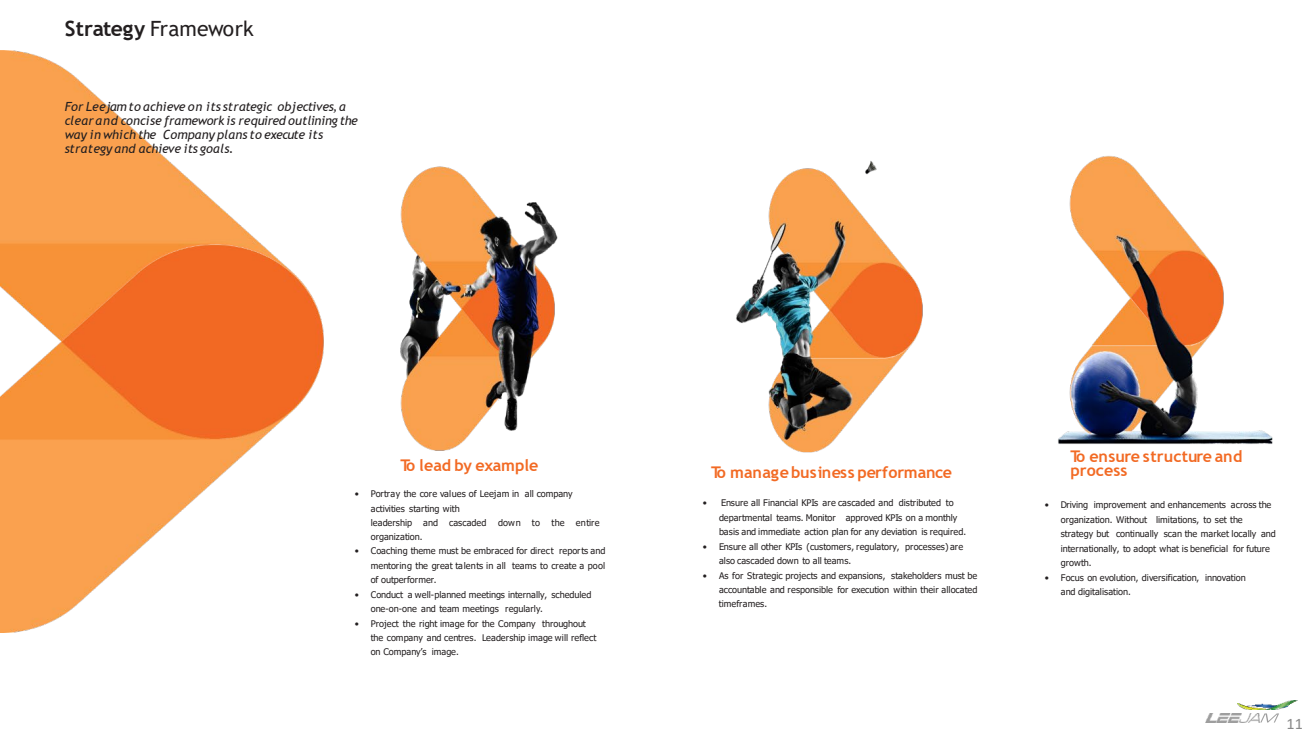
<style>
.page{position:relative;width:1310px;height:738px;background:#fff}
.page>*{position:absolute;margin:0;border:0;box-sizing:border-box;transform-origin:0 0}
.t1{font:21px "Trebuchet MS";letter-spacing:.005em;color:#231f20}
.t2{font:700 16.1px/14px "Trebuchet MS";letter-spacing:-.01em;color:#f26a24}
.t3{font:16.1px "Calibri";color:#898989}
.t4{font:italic 12.6px/14px "Trebuchet MS";color:#231f20}
.t5{font:9.1px/14.3px "Tahoma";color:#231f20}
.s1{font-weight:700}
</style>
<div class="page">
<img style="left:0;top:50px;width:1273px;height:581px">
<svg style="left:1205px;top:713px;width:11px;height:9px"></svg>
<svg style="left:1238px;top:700px;width:59px;height:22px"></svg>
<img style="left:1216px;top:713px;width:25px;height:9px">
<p class="t1" style="left:65px;top:15px;width:191px"><span class="s1">Strategy</span> Framework</p>
<p class="t4" style="left:65px;top:99px;width:295px">For Leejam to achieve on its strategic objectives, a clear and concise framework is required outlining the way in which the Company plans to execute its strategy and achieve its goals.</p>
<p class="t2" style="left:400px;top:458px;width:140px">To lead by example</p>
<p class="t5" style="left:371px;top:486px;width:203px;line-height:14.7px;text-indent:-16px">• Portray the core values of Leejam in all company activities starting with</p>
<p class="t5" style="left:371px;top:515px;width:117px">leadership and cascaded</p>
<p class="t5" style="left:498px;top:515px;width:103px">down to the entire</p>
<p class="t5" style="left:371px;top:530px;width:53px">organization.</p>
<p class="t5" style="left:371px;top:544px;width:236px;text-align:justify;text-indent:-16px">• Coaching theme must be embraced for direct reports and mentoring the great talents in all teams to create a pool of outperformer.</p>
<p class="t5" style="left:371px;top:587px;width:222px;line-height:14px;text-indent:-16px">• Conduct a well-planned meetings internally, scheduled one-on-one and team meetings regularly.</p>
<p class="t5" style="left:371px;top:616px;width:227px;text-indent:-16px">• Project the right image for the Company throughout the company and centres. Leadership image will reflect on Company’s image.</p>
<p class="t2" style="left:711px;top:465px;width:242px">To managebusiness performance</p>
<p class="t5" style="left:719px;top:496px;width:249px;text-indent:-16px">• Ensure all Financial KPIs are cascaded and distributed to departmental teams. Monitor approved KPIs on a monthly basis and immediate action plan for any deviation is required.</p>
<p class="t5" style="left:719px;top:539px;width:246px;line-height:14px;text-indent:-16px">• Ensure all other KPIs (customers, regulatory, processes) are also cascaded down to all teams.</p>
<p class="t5" style="left:719px;top:568px;width:260px;text-align:justify;text-indent:-16px">• As for Strategic projects and expansions, stakeholders must be accountable and responsible for execution within their allocated timeframes.</p>
<p class="t2" style="left:1070px;top:449px;width:173px">To ensure structure and process</p>
<p class="t5" style="left:1061px;top:498px;width:217px;text-indent:-16px">• Driving improvement and enhancements across the organization. Without limitations, to set the strategy but continually scan the market locally and internationally, to adopt what is beneficial for future growth.</p>
<p class="t5" style="left:1061px;top:570px;width:186px;line-height:14px;text-indent:-16px">• Focus on evolution, diversification, innovation and digitalisation.</p>
<h2 class="t3" style="left:1286px;top:711px;width:18px">11</h2>
</div>
